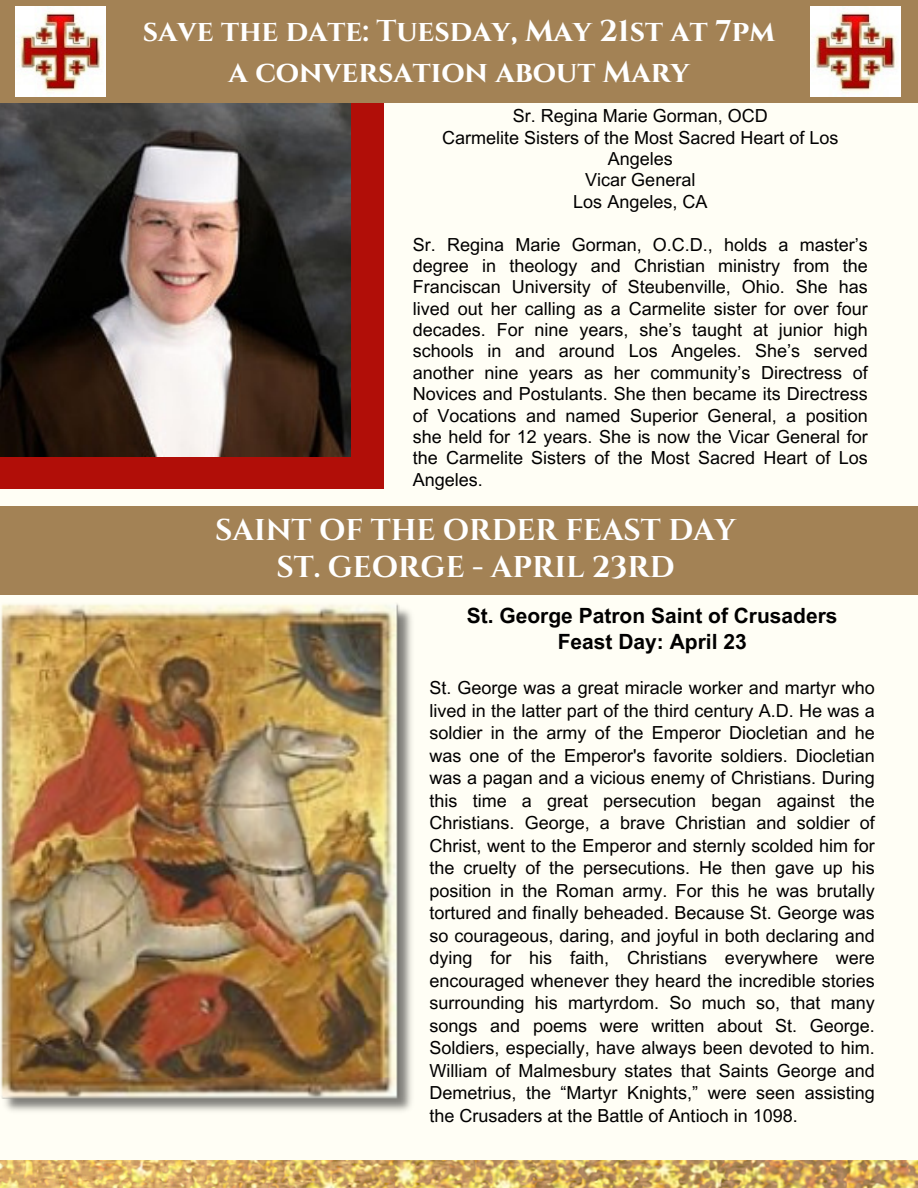
<style>
.page{position:relative;width:918px;height:1188px;background:#fffef5}
.page>*{position:absolute;margin:0;border:0;box-sizing:border-box;transform-origin:0 0}
.t1{font:700 30px/41.7px "Cinzel";color:#fff;text-align:center}
.t2{font:700 21px/25.8px "Arial MT Pro";color:#000;text-align:center}
.t3{font:18px/22.5px "Arial MT Pro";color:#000;text-align:justify}
</style>
<div class="page">
<div style="left:0;top:103px;width:384px;height:385px;background:#b10e08"></div>
<img style="left:0;top:103px;width:351px;height:354px">
<div style="left:0;top:0;width:918px;height:103px;background:#a38255"></div>
<img style="left:15px;top:7px;width:90px;height:89px">
<img style="left:810px;top:7px;width:90px;height:89px">
<img style="left:0;top:604px;width:412px;height:507px">
<div style="left:0;top:506px;width:918px;height:88px;background:#a38255"></div>
<img style="left:0;top:1160px;width:918px;height:28px">
<h1 class="t1" style="left:143px;top:11px;width:634px">save the date: Tuesday, May 21st at 7pm a conversation about Mary</h1>
<p class="t3" style="left:513px;top:107px;width:257px">Sr. Regina Marie Gorman, OCD</p>
<p class="t3" style="left:442px;top:129px;width:398px;line-height:21.3px;text-align:center">Carmelite Sisters of the Most Sacred Heart of Los<br>Angeles</p>
<p class="t3" style="left:585px;top:171px;width:112px">Vicar General</p>
<p class="t3" style="left:573px;top:193px;width:136px">Los Angeles, CA</p>
<p class="t3" style="left:413px;top:236px;width:456px;line-height:21.3px">Sr. Regina Marie Gorman, O.C.D., holds a master’s degree in theology and Christian ministry from the Franciscan University of Steubenville, Ohio. She has lived out her calling as a Carmelite sister for over four decades. For nine years, she’s taught at junior high schools in and around Los Angeles. She’s served another nine years as her community’s Directress of Novices and Postulants. She then became its Directress of Vocations and named Superior General, a position she held for 12 years. She is now the Vicar General for the Carmelite Sisters of the Most Sacred Heart of Los Angeles.</p>
<p class="t1" style="left:215px;top:512px;width:522px;line-height:37.2px">SAINT OF THE ORDER FEAST DAY<br>ST. GEORGE - APRIL 23RD</p>
<p class="t2" style="left:467px;top:606px;width:372px">St. George Patron Saint of Crusaders<br>Feast Day: April 23</p>
<h3 class="t3" style="left:430px;top:679px;width:447px">St. George was a great miracle worker and martyr who lived in the latter part of the third century A.D. He was a soldier in the army of the Emperor Diocletian and he was one of the Emperor's favorite soldiers. Diocletian was a pagan and a vicious enemy of Christians. During this time a great persecution began against the Christians. George, a brave Christian and soldier of Christ, went to the Emperor and sternly scolded him for the cruelty of the persecutions. He then gave up his position in the Roman army. For this he was brutally tortured and finally beheaded. Because St. George was so courageous, daring, and joyful in both declaring and dying for his faith, Christians everywhere were encouraged whenever they heard the incredible stories surrounding his martyrdom. So much so, that many songs and poems were written about St. George.<br>Soldiers, especially, have always been devoted to him.<br>William of Malmesbury states that Saints George and Demetrius, the “Martyr Knights,” were seen assisting the Crusaders at the Battle of Antioch in 1098.</h3>
</div>
